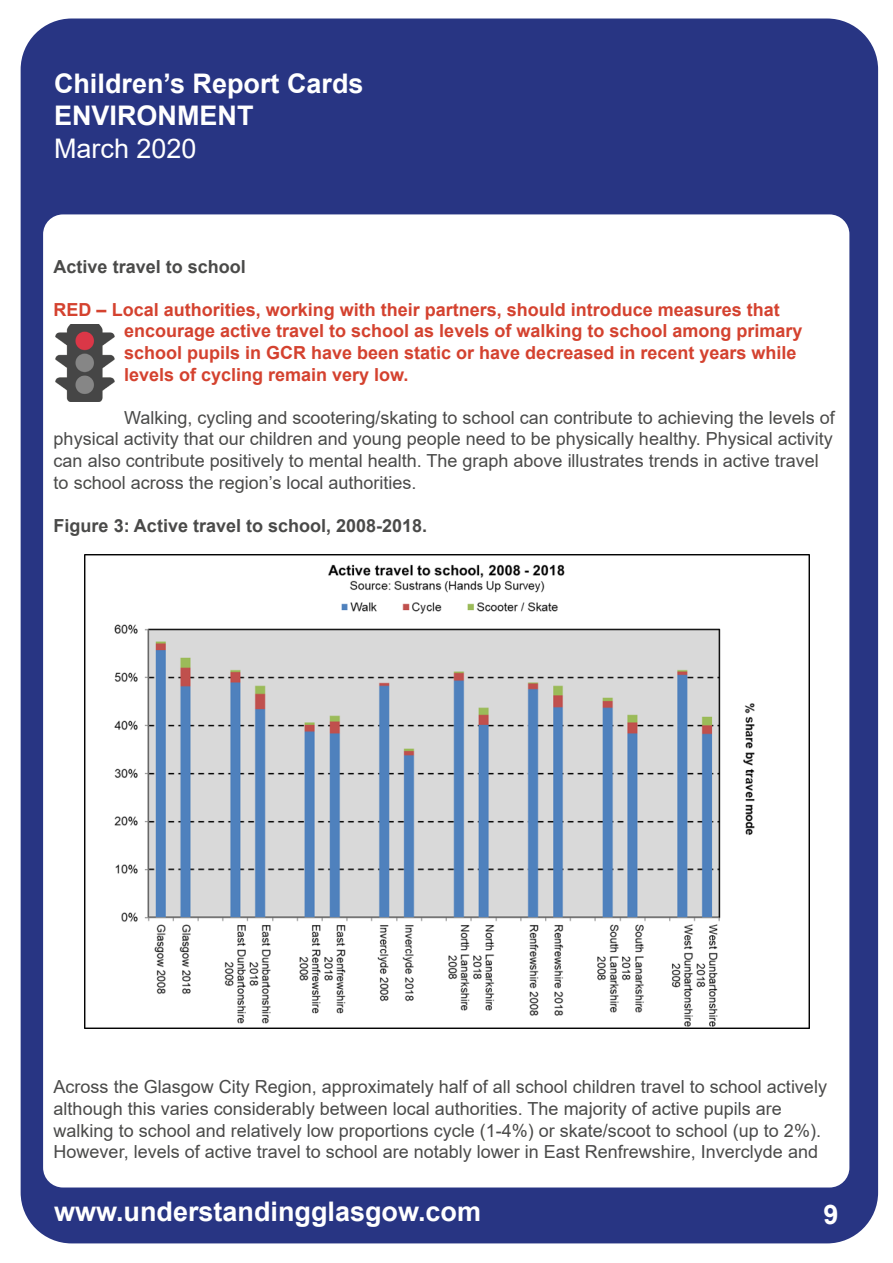
<style>
.page{position:relative;width:893px;height:1263px;background:#fff}
.page>*{position:absolute;margin:0;border:0;box-sizing:border-box;transform-origin:0 0}
.t1{font:700 27px/32.4px "Arial";color:#fff}
.t2{font:27px "Arial";color:#fff}
.t3{font:18px/21.6px "Arial";color:#4a4a49}
.t4{font:700 18px/21.6px "Arial";color:#d4422f}
.t5{font:700 18px "Arial";color:#4a4a49}
</style>
<div class="page">
<div style="left:21px;top:19px;width:857px;height:1224px;background:#283583;border-radius:51px"></div>
<div style="left:43px;top:214px;width:806px;height:973px;background:#fff;border-radius:20px"></div>
<img style="left:85px;top:555px;width:725px;height:473px">
<img style="left:55px;top:325px;width:60px;height:76px">
<h1 class="t1" style="left:54px;top:68px;width:311px">Children’s Report Cards<br>ENVIRONMENT</h1>
<h1 class="t2" style="left:54px;top:130px;width:144px">March 2020</h1>
<p class="t5" style="left:54px;top:253px;width:194px">Active travel to school</p>
<p class="t4" style="left:124px;top:299px;width:680px;text-indent:-71px">RED – Local authorities, working with their partners, should introduce measures that encourage active travel to school as levels of walking to school among primary school pupils in GCR have been static or have decreased in recent years while levels of cycling remain very low.</p>
<p class="t3" style="left:54px;top:406px;width:783px;text-indent:71px">Walking, cycling and scootering/skating to school can contribute to achieving the levels of physical activity that our children and young people need to be physically healthy. Physical activity can also contribute positively to mental health. The graph above illustrates trends in active travel to school across the region’s local authorities.</p>
<p class="t5" style="left:54px;top:513px;width:375px">Figure 3: Active travel to school, 2008-2018.</p>
<p class="t3" style="left:54px;top:1076px;width:775px">Across the Glasgow City Region, approximately half of all school children travel to school actively although this varies considerably between local authorities. The majority of active pupils are walking to school and relatively low proportions cycle (1-4%) or skate/scoot to school (up to 2%).<br>However, levels of active travel to school are notably lower in East Renfrewshire, Inverclyde and</p>
<h1 class="t1" style="left:54px;top:1195px;width:429px">www.understandingglasgow.com</h1>
<h1 class="t1" style="left:824px;top:1199px;width:17px">9</h1>
</div>
